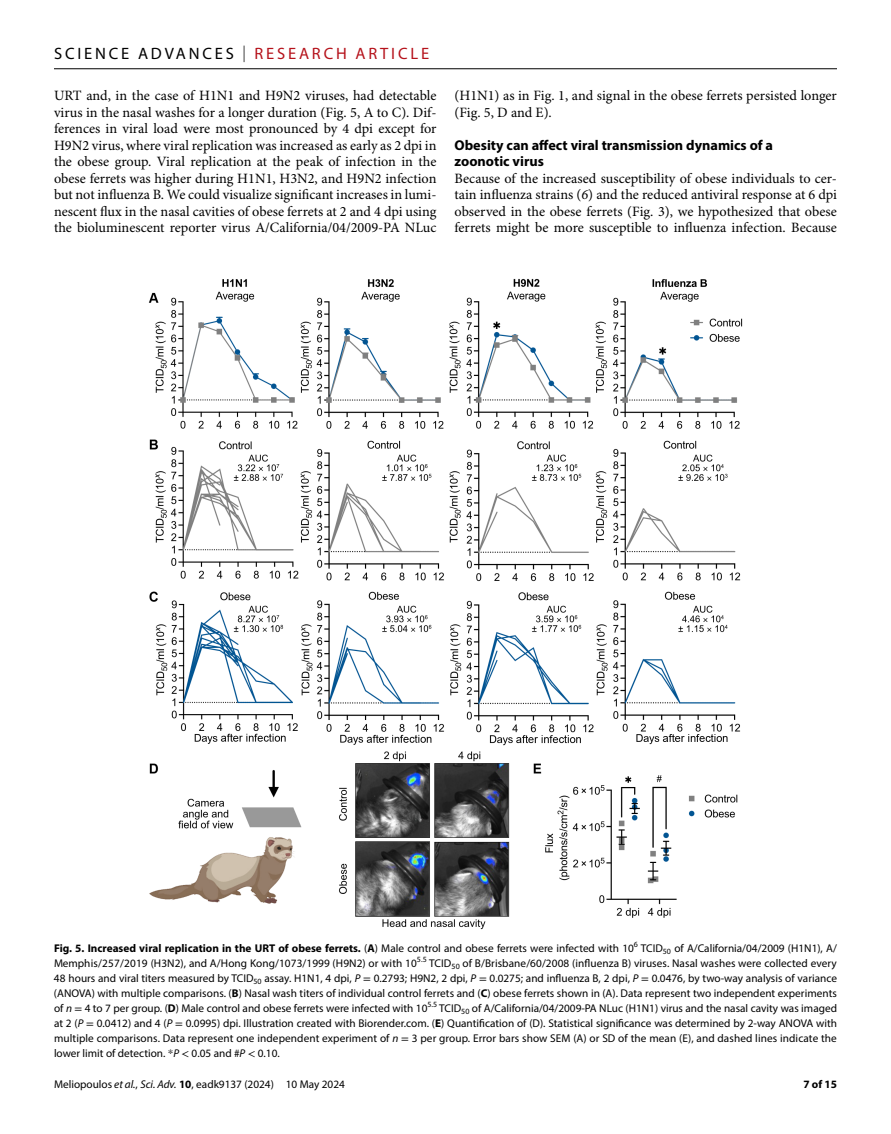
<style>
.page{position:relative;width:891px;height:1134px;background:#fff}
.page>*{position:absolute;margin:0;border:0;box-sizing:border-box;transform-origin:0 0}
.t1{font:16.5px "Myriad Pro";letter-spacing:.17em;color:#000}
.t2{font:14.25px/16.5px "Minion Pro";color:#000;text-align:justify}
.t3{font:700 14.25px/16.5px "Myriad Pro";color:#000}
.t4{font:11.25px/15px "Myriad Pro";color:#000;text-align:justify}
.t5{font:700 11.25px "Myriad Pro";color:#000}
.s1{font-weight:300}
.s2{color:#b5121b}
.s3{font-style:italic}
.s4{font-weight:400}
.s5{font-family:"STIX"}
.s6{font-weight:700}
</style>
<div class="page">
<hr style="left:54px;top:68px;width:783px;height:1px;background:#000">
<img style="left:149px;top:279px;width:593px;height:650px">
<h1 class="t1" style="left:54px;top:44px;width:376px">Science Adva nces <span class="s1">|</span> <span class="s2">Resear ch Ar ticle</span></h1>
<p class="t2" style="left:54px;top:88px;width:384px">URT and, in the case of H1N1 and H9N2 viruses, had detectable virus in the nasal washes for a longer duration (Fig. 5, A to C). Dif&shy;ferences in viral load were most pronounced by 4 dpi except for H9N2 virus, where viral replication was increased as early as 2 dpi in the obese group. Viral replication at the peak of infection in the obese ferrets was higher during H1N1, H3N2, and H9N2 infection but not influenza B. We could visualize significant increases in lumi&shy;nescent flux in the nasal cavities of obese ferrets at 2 and 4 dpi using the bioluminescent reporter virus A/California/04/2009-PA NLuc</p>
<p class="t2" style="left:454px;top:88px;width:384px">(H1N1) as in Fig. 1, and signal in the obese ferrets persisted longer (Fig. 5, D and E).</p>
<p class="t3" style="left:454px;top:136px;width:320px">Obesity can affect viral transmission dynamics of a zoonotic virus</p>
<p class="t2" style="left:454px;top:171px;width:384px">Because of the increased susceptibility of obese individuals to cer&shy;tain influenza strains (<span class="s3">6</span>) and the reduced antiviral response at 6 dpi observed in the obese ferrets (Fig. 3), we hypothesized that obese ferrets might be more susceptible to influenza infection. Because</p>
<p class="t5" style="left:54px;top:941px;width:594px">Fig. 5. Increased viral replication in the URT of obese ferrets. <span class="s4">(</span>A<span class="s4">) Male control and obese ferrets were infected with 10</span><sup>6</sup> <span class="s4">TCID</span></p>
<p class="t4" style="left:663px;top:941px;width:176px"><sub>50</sub> of A/California/04/2009 (H1N1), A/</p>
<p class="t4" style="left:54px;top:956px;width:382px">Memphis/257/2019 (H3N2), and A/Hong Kong/1073/1999 (H9N2) or with 10<sup>5.5</sup> TCID</p>
<p class="t4" style="left:452px;top:956px;width:387px"><sub>50</sub> of B/Brisbane/60/2008 (influenza B) viruses. Nasal washes were collected every</p>
<p class="t4" style="left:54px;top:971px;width:184px">48 hours and viral titers measured by TCID</p>
<p class="t4" style="left:54px;top:971px;width:785px;text-indent:200px"><sub>50</sub> assay. H1N1, 4 dpi, <span class="s3">P</span> <span class="s5">=</span> 0.2793; H9N2, 2 dpi, <span class="s3">P</span> <span class="s5">=</span> 0.0275; and influenza B, 2 dpi, <span class="s3">P</span> <span class="s5">=</span> 0.0476, by two-way analysis of variance (ANOVA) with multiple comparisons. (<span class="s6">B</span>) Nasal wash titers of individual control ferrets and (<span class="s6">C</span>) obese ferrets shown in (A). Data represent two independent experiments of <span class="s3">n</span> <span class="s5">=</span> 4 to 7 per group. (<span class="s6">D</span>) Male control and obese ferrets were infected with 10<sup>5.5</sup> TCID</p>
<p class="t4" style="left:54px;top:1001px;width:785px;text-indent:407px"><sub>50</sub> of A/California/04/2009-PA NLuc (H1N1) virus and the nasal cavity was imaged at 2 (<span class="s3">P</span> <span class="s5">=</span> 0.0412) and 4 (<span class="s3">P</span> <span class="s5">=</span> 0.0995) dpi. I llustration created with Biorender.com. (<span class="s6">E</span>) Quantification of (D). Statistical significance was determined by 2-way ANOVA with multiple comparisons. Data represent one independent experiment of <span class="s3">n</span> <span class="s5">=</span> 3 per group. Error bars show SEM (A) or SD of the mean (E), and dashed lines indicate the lower limit of detection. <span class="s5">*</span><span class="s3">P</span> <span class="s5">&lt;</span> 0.05 and #<span class="s3">P</span> <span class="s5">&lt;</span> 0.10.</p>
<p class="t4" style="left:54px;top:1076px;width:292px">Meliopoulos <span class="s3">et al.</span>, <span class="s3">Sci. Adv.</span> <span class="s6">10</span>, eadk9137 (2024) 10 May 2024</p>
<p class="t5" style="left:803px;top:1076px;width:35px">7 of 15</p>
</div>
